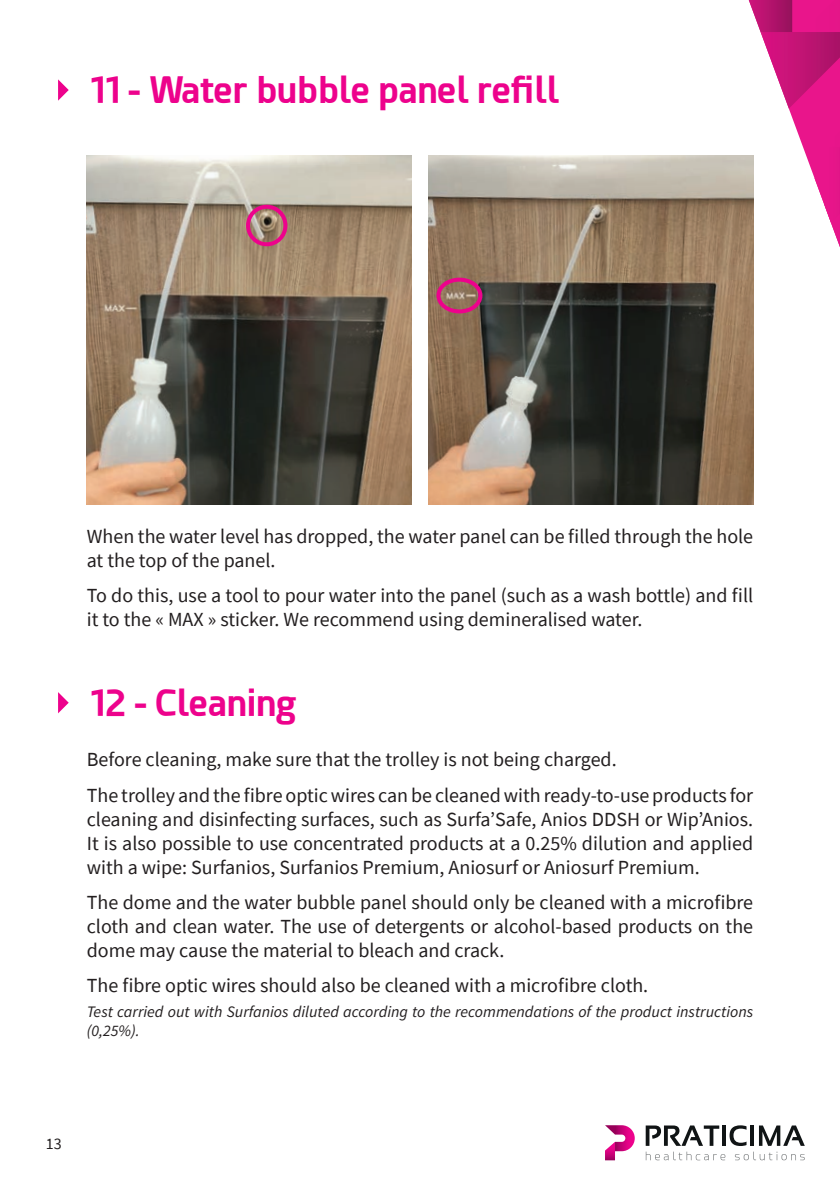
<style>
.page{position:relative;width:840px;height:1191px;background:#fff}
.page>*{position:absolute;margin:0;border:0;box-sizing:border-box;transform-origin:0 0}
.Texte_courant{font:700 36px "Esphimere";color:#ed028c}
.Puces_roses{font:20px/24px "Source Sans Pro";color:#231f20}
.Puces_roses-2{font:italic 16px/19.2px "Source Sans Pro";color:#231f20}
.t1{font:16px "Source Sans Pro";color:#231f20}
</style>
<div class="page">
<svg style="left:645px;top:1125px;width:159px;height:35px"></svg>
<svg style="left:605px;top:1125px;width:29px;height:35px"></svg>
<svg style="left:742px;top:0;width:97px;height:293px"></svg>
<svg style="left:58px;top:79px;width:11px;height:22px"></svg>
<img style="left:87px;top:156px;width:324px;height:349px">
<img style="left:428px;top:156px;width:324px;height:349px">
<svg style="left:58px;top:692px;width:11px;height:21px"></svg>
<div style="left:246px;top:205px;width:41px;height:41px;border:4px solid #ed028c;border-radius:50%"></div>
<div style="left:436px;top:278px;width:46px;height:35px;border:4px solid #ed028c;border-radius:50%"></div>
<p class="Texte_courant" style="left:90px;top:68px;width:471px">11 - Water bubble panel refill</p>
<p class="Puces_roses" style="left:87px;top:524px;width:667px">When the water level has dropped, the water panel can be filled through the hole at the top of the panel.</p>
<p class="Puces_roses" style="left:87px;top:583px;width:667px">To do this, use a tool to pour water into the panel (such as a wash bottle) and fill it to the « MAX » sticker. We recommend using demineralised water.</p>
<p class="Texte_courant" style="left:90px;top:680px;width:208px">12 - Cleaning</p>
<p class="Puces_roses" style="left:87px;top:747px;width:531px">Before cleaning, make sure that the trolley is not being charged.</p>
<p class="Puces_roses" style="left:87px;top:783px;width:667px;text-align:justify">The trolley and the fibre optic wires can be cleaned with ready-to-use products for cleaning and disinfecting surfaces, such as Surfa’Safe, Anios DDSH or Wip’Anios.<br>It is also possible to use concentrated products at a 0.25% dilution and applied with a wipe: Surfanios, Surfanios Premium, Aniosurf or Aniosurf Premium.</p>
<p class="Puces_roses" style="left:87px;top:890px;width:667px;text-align:justify">The dome and the water bubble panel should only be cleaned with a microfibre cloth and clean water. The use of detergents or alcohol-based products on the dome may cause the material to bleach and crack.</p>
<p class="Puces_roses" style="left:87px;top:973px;width:562px">The fibre optic wires should also be cleaned with a microfibre cloth.</p>
<p class="Puces_roses-2" style="left:87px;top:1002px;width:667px">Test carried out with Surfanios diluted according to the recommendations of the product instructions (0,25%).</p>
<p class="t1" style="left:46px;top:1133px;width:17px">13</p>
</div>
